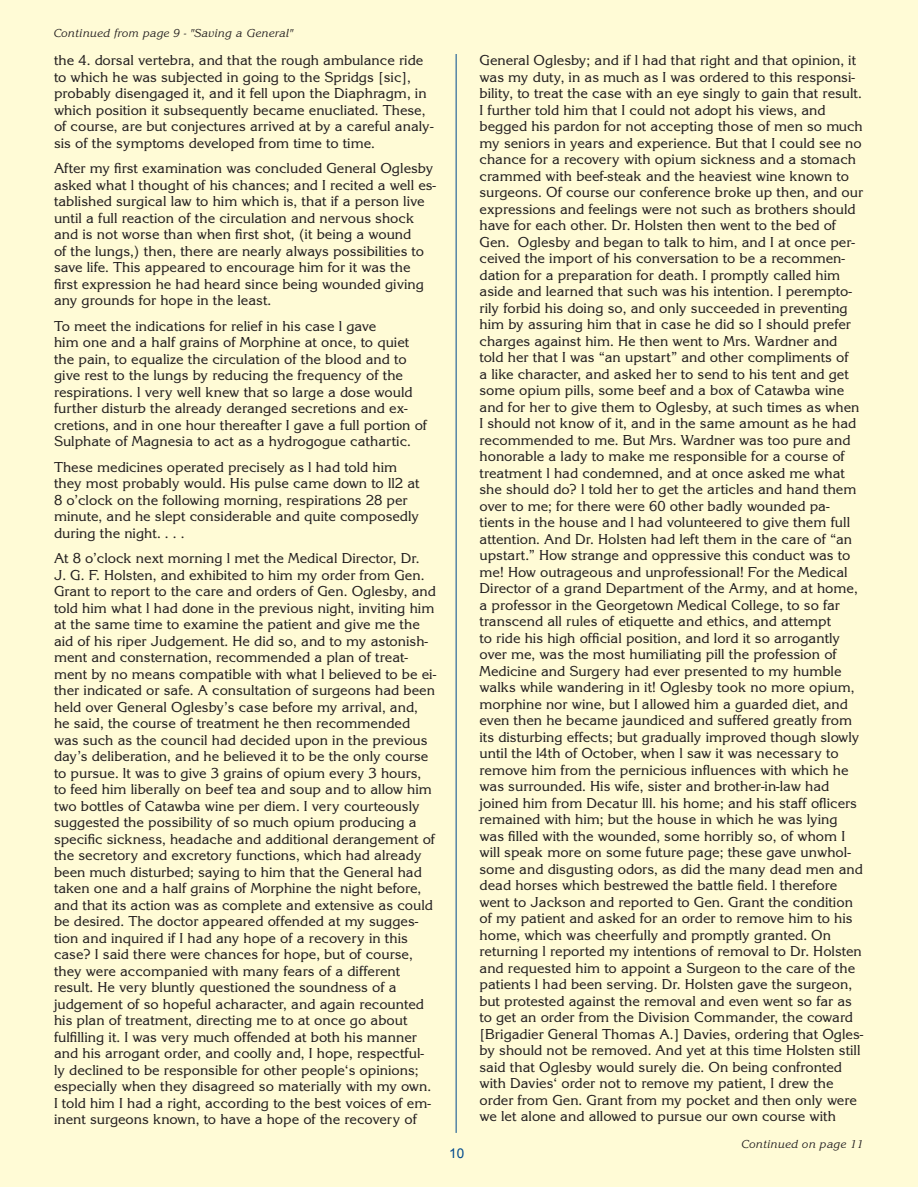
<style>
.page{position:relative;width:918px;height:1188px;background:#fff}
.page>*{position:absolute;margin:0;border:0;box-sizing:border-box;transform-origin:0 0}
.t1{font:15px/16.5px "Korinna Regular DTC";color:#231f20}
.t2{font:13.5px "Arial";color:#004a8d}
.t3{font:12px "Korinna Regular Italic DTC";color:#231f20}
</style>
<div class="page">
<div style="left:0;top:0;width:918px;height:1187px;background:#fffbd6"></div>
<hr style="left:456px;top:54px;width:1px;height:1079px;background:#004a8d">
<p class="t3" style="left:53px;top:26px;width:241px">Continued from page 9 - "Saving a General"</p>
<p class="t1" style="left:54px;top:52px;width:381px">the 4. dorsal vertebra, and that the rough ambulance ride to which he was subjected in going to the Spridgs [sic], probably disengaged it, and it fell upon the Diaphragm, in which position it subsequently became enucliated. These, of course, are but conjectures arrived at by a careful analy&shy;sis of the symptoms developed from time to time.</p>
<p class="t1" style="left:54px;top:160px;width:384px">After my first examination was concluded General Oglesby asked what l thought of his chances; and I recited a well es&shy;tablished surgical law to him which is, that if a person live until a full reaction of the circulation and nervous shock and is not worse than when first shot, (it being a wound<br>of the lungs,) then, there are nearly always possibilities to save life. This appeared to encourage him for it was the first expression he had heard since being wounded giving any grounds for hope in the least.</p>
<p class="t1" style="left:54px;top:318px;width:375px">To meet the indications for relief in his case l gave<br>him one and a half grains of Morphine at once, to quiet the pain, to equalize the circulation of the blood and to give rest to the lungs by reducing the frequency of the respirations. l very well knew that so large a dose would further disturb the already deranged secretions and ex&shy;cretions, and in one hour thereafter I gave a full portion of Sulphate of Magnesia to act as a hydrogogue cathartic.</p>
<p class="t1" style="left:54px;top:459px;width:367px">These medicines operated precisely as l had told him they most probably would. His pulse came down to ll2 at 8 o’clock on the following morning, respirations 28 per minute, and he slept considerable and quite composedly during the night. . . .</p>
<p class="t1" style="left:54px;top:550px;width:384px">At 8 o’clock next morning l met the Medical Director, Dr.<br>J. G. F. Holsten, and exhibited to him my order from Gen.<br>Grant to report to the care and orders of Gen. Oglesby, and told him what l had done in the previous night, inviting him at the same time to examine the patient and give me the aid of his riper Judgement. He did so, and to my astonish&shy;ment and consternation, recommended a plan of treat&shy;ment by no means compatible with what l believed to be ei&shy;ther indicated or safe. A consultation of surgeons had been held over General Oglesby’s case before my arrival, and, he said, the course of treatment he then recommended was such as the council had decided upon in the previous day’s deliberation, and he believed it to be the only course to pursue. lt was to give 3 grains of opium every 3 hours, to feed him liberally on beef tea and soup and to allow him two bottles of Catawba wine per diem. I very courteously suggested the possibility of so much opium producing a specific sickness, headache and additional derangement of the secretory and excretory functions, which had already been much disturbed; saying to him that the General had taken one and a half grains of Morphine the night before, and that its action was as complete and extensive as could be desired. The doctor appeared offended at my sugges&shy;tion and inquired if I had any hope of a recovery in this case? I said there were chances for hope, but of course, they were accompanied with many fears of a different result. He very bluntly questioned the soundness of a judgement of so hopeful acharacter, and again recounted his plan of treatment, directing me to at once go about fulfilling it. I was very much offended at both his manner and his arrogant order, and coolly and, I hope, respectful&shy;ly declined to be responsible for other people‘s opinions; especially when they disagreed so materially with my own.<br>I told him I had a right, according to the best voices of em&shy;inent surgeons known, to have a hope of the recovery of</p>
<p class="t2" style="left:449px;top:1145px;width:17px">10</p>
<p class="t1" style="left:480px;top:52px;width:385px">General Oglesby; and if l had that right and that opinion, it was my duty, in as much as I was ordered to this responsi&shy;bility, to treat the case with an eye singly to gain that result.<br>I further told him that I could not adopt his views, and begged his pardon for not accepting those of men so much my seniors in years and experience. But that I could see no chance for a recovery with opium sickness and a stomach crammed with beef-steak and the heaviest wine known to surgeons. Of course our conference broke up then, and our expressions and feelings were not such as brothers should have for each other. Dr. Holsten then went to the bed of Gen. Oglesby and began to talk to him, and I at once per&shy;ceived the import of his conversation to be a recommen&shy;dation for a preparation for death. I promptly called him aside and learned that such was his intention. I perempto&shy;rily forbid his doing so, and only succeeded in preventing him by assuring him that in case he did so I should prefer charges against him. He then went to Mrs. Wardner and told her that I was “an upstart” and other compliments of<br>a like character, and asked her to send to his tent and get some opium pills, some beef and a box of Catawba wine and for her to give them to Oglesby, at such times as when I should not know of it, and in the same amount as he had recommended to me. But Mrs. Wardner was too pure and honorable a lady to make me responsible for a course of treatment l had condemned, and at once asked me what she should do? l told her to get the articles and hand them over to me; for there were 60 other badly wounded pa&shy;tients in the house and l had volunteered to give them full attention. And Dr. Holsten had left them in the care of “an upstart.” How strange and oppressive this conduct was to me! How outrageous and unprofessional! For the Medical Director of a grand Department of the Army, and at home, a professor in the Georgetown Medical College, to so far transcend all rules of etiquette and ethics, and attempt<br>to ride his high official position, and lord it so arrogantly over me, was the most humiliating pill the profession of Medicine and Surgery had ever presented to my humble walks while wandering in it! Oglesby took no more opium, morphine nor wine, but I allowed him a guarded diet, and even then he became jaundiced and suffered greatly from its disturbing effects; but gradually improved though slowly until the l4th of October, when l saw it was necessary to remove him from the pernicious influences with which he was surrounded. His wife, sister and brother-in-law had joined him from Decatur lll. his home; and his staff oflicers remained with him; but the house in which he was lying was filled with the wounded, some horribly so, of whom I will speak more on some future page; these gave unwhol&shy;some and disgusting odors, as did the many dead men and dead horses which bestrewed the battle field. l therefore went to Jackson and reported to Gen. Grant the condition of my patient and asked for an order to remove him to his home, which was cheerfully and promptly granted. On returning l reported my intentions of removal to Dr. Holsten and requested him to appoint a Surgeon to the care of the patients l had been serving. Dr. Holsten gave the surgeon, but protested against the removal and even went so far as to get an order from the Division Commander, the coward [Brigadier General Thomas A.] Davies, ordering that Ogles&shy;by should not be removed. And yet at this time Holsten still said that Oglesby would surely die. On being confronted with Davies‘ order not to remove my patient, I drew the order from Gen. Grant from my pocket and then only were we let alone and allowed to pursue our own course with</p>
<p class="t3" style="left:741px;top:1138px;width:124px">Continued on page 11</p>
</div>
